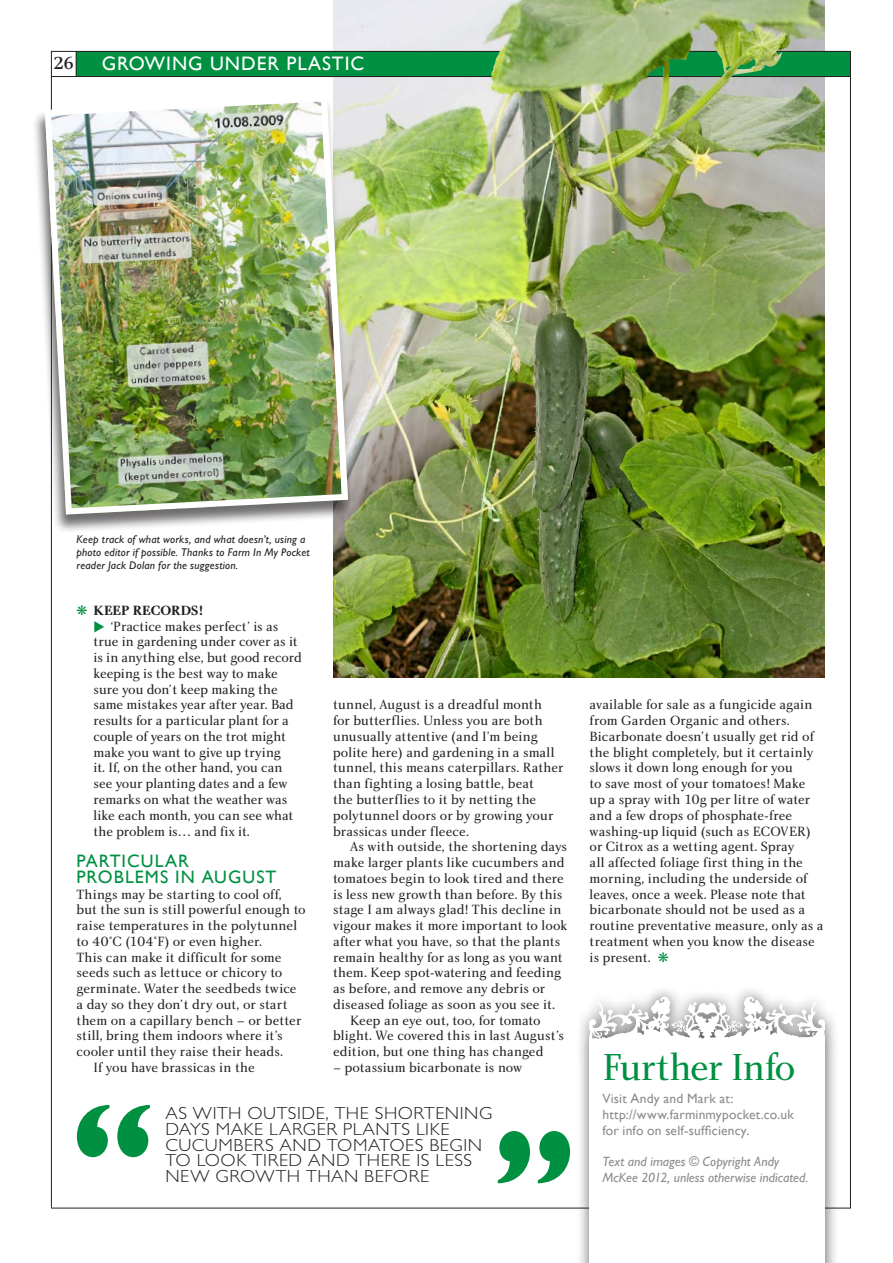
<style>
.page{position:relative;width:893px;height:1263px;background:#fff}
.page>*{position:absolute;margin:0;border:0;box-sizing:border-box;transform-origin:0 0}
.Body_Copy_FIRST_para{font:800 134.7px "Gill Sans";color:#009041;scale:.9 1}
.Body_Copy_FIRST_para-2{font:800 134.7px "Gill Sans";color:#009041;scale:.89 1}
.Small_headline{font:39px "Charlotte Book Plain";letter-spacing:-.03em;color:#009041}
.t1{font:19.5px "Gill Sans";letter-spacing:.05em;color:#fff}
.Crosshead{font:18px/15.8px "Gill Sans";letter-spacing:.055em;color:#009041}
.t2{font:18px "Charlotte Medium Plain";color:#231f20}
.NEW_PULL_QUOTE{font:300 17.55px/15.8px "Gill Sans";letter-spacing:.03em;color:#231f20;scale:1.06 1}
.Body_Copy{font:13.8px/15.8px "Charlotte Book Plain";color:#231f20}
.Body_Copy-2{font:13.8px "Charlotte Bold Plain";color:#231f20}
.Boxed_Copy{font:13.5px "Gill Sans";letter-spacing:.015em;color:#8a8c8f}
.Boxed_Copy-2{font:italic 13.5px/15.8px "Gill Sans";color:#8a8c8f}
.t3{font:italic 11.25px/13.2px "Gill Sans";letter-spacing:.02em;color:#231f20}
.s1{color:#009041}
</style>
<div class="page">
<img style="left:333px;top:0;width:492px;height:678px">
<div style="left:76px;top:51px;width:774px;height:26px;background:#009041"></div>
<hr style="left:51px;top:51px;width:1px;height:1157px;background:#231f20">
<svg style="left:76px;top:52px;width:1px;height:24px"></svg>
<hr style="left:850px;top:51px;width:1px;height:1157px;background:#231f20">
<hr style="left:51px;top:51px;width:799px;height:1px;background:#231f20">
<hr style="left:51px;top:76px;width:799px;height:1px;background:#231f20">
<hr style="left:51px;top:1208px;width:799px;height:1px;background:#231f20">
<div style="left:575px;top:984px;width:264px;height:279px;background:#231f20;opacity:.75"></div>
<img style="left:590px;top:993px;width:235px;height:53px">
<div style="left:590px;top:1046px;width:235px;height:217px;background:#fff"></div>
<div style="left:32px;top:96px;width:321px;height:437px;background:#231f20;opacity:.65"></div>
<img style="left:42px;top:92px;width:309px;height:426px">
<img style="left:491px;top:46px;width:297px;height:41px">
<p class="t2" style="left:53px;top:52px;width:22px">26</p>
<h3 class="t1" style="left:102px;top:52px;width:264px">GROWING UNDER PLASTIC</h3>
<p class="t3" style="left:77px;top:532px;width:235px">Keep track of what works, and what doesn’t, using a photo editor if possible. Thanks to Farm In My Pocket reader Jack Dolan for the suggestion.</p>
<p class="Body_Copy-2" style="left:77px;top:602px;width:128px"><span class="s1">❋</span> KEEP RECORDS!</p>
<p class="Body_Copy" style="left:94px;top:618px;width:210px;text-indent:17px">‘Practice makes perfect’ is as true in gardening under cover as it is in anything else, but good record keeping is the best way to make sure you don’t keep making the same mistakes year after year. Bad results for a particular plant for a couple of years on the trot might make you want to give up trying<br>it. If, on the other hand, you can see your planting dates and a few remarks on what the weather was like each month, you can see what the problem is… and fix it.</p>
<p class="Crosshead" style="left:77px;top:853px;width:201px">PARTICULAR<br>PROBLEMS IN AUGUST</p>
<p class="Body_Copy" style="left:77px;top:886px;width:231px">Things may be starting to cool off, but the sun is still powerful enough to raise temperatures in the polytunnel to 40°C (104°F) or even higher.<br>This can make it difficult for some seeds such as lettuce or chicory to germinate. Water the seedbeds twice a day so they don’t dry out, or start them on a capillary bench – or better still, bring them indoors where it’s cooler until they raise their heads.</p>
<p class="Body_Copy" style="left:94px;top:1059px;width:163px">If you have brassicas in the</p>
<p class="Body_Copy" style="left:333px;top:697px;width:232px">tunnel, August is a dreadful month<br>for butterflies. Unless you are both unusually attentive (and I’m being polite here) and gardening in a small tunnel, this means caterpillars. Rather than fighting a losing battle, beat<br>the butterflies to it by netting the polytunnel doors or by growing your brassicas under fleece.</p>
<p class="Body_Copy" style="left:333px;top:839px;width:236px;text-indent:17px">As with outside, the shortening days make larger plants like cucumbers and tomatoes begin to look tired and there is less new growth than before. By this stage I am always glad! This decline in vigour makes it more important to look after what you have, so that the plants remain healthy for as long as you want them. Keep spot-watering and feeding as before, and remove any debris or diseased foliage as soon as you see it.</p>
<p class="Body_Copy" style="left:333px;top:1012px;width:232px;text-indent:17px">Keep an eye out, too, for tomato blight. We covered this in last August’s edition, but one thing has changed</p>
<p class="Body_Copy" style="left:333px;top:1059px;width:191px">– potassium bicarbonate is now</p>
<p class="Body_Copy_FIRST_para" style="left:69px;top:1074px;width:96px">“</p>
<p class="NEW_PULL_QUOTE" style="left:165px;top:1105px;width:310px">AS WITH OUTSIDE, THE SHORTENING<br>DAYS MAKE LARGER PLANTS LIKE<br>CUCUMBERS AND TOMATOES BEGIN<br>TO LOOK TIRED AND THERE IS LESS</p>
<p class="Body_Copy_FIRST_para-2" style="left:493px;top:1100px;width:96px">”</p>
<p class="NEW_PULL_QUOTE" style="left:165px;top:1168px;width:250px">NEW GROWTH THAN BEFORE</p>
<p class="Body_Copy" style="left:590px;top:697px;width:235px">available for sale as a fungicide again from Garden Organic and others.<br>Bicarbonate doesn’t usually get rid of the blight completely, but it certainly slows it down long enough for you<br>to save most of your tomatoes! Make up a spray with 10g per litre of water and a few drops of phosphate-free washing-up liquid (such as ECOVER) or Citrox as a wetting agent. Spray<br>all affected foliage first thing in the morning, including the underside of leaves, once a week. Please note that bicarbonate should not be used as a routine preventative measure, only as a treatment when you know the disease is present. <span class="s1">❋</span></p>
<p class="Small_headline" style="left:602px;top:1044px;width:195px">Further Info</p>
<p class="Boxed_Copy" style="left:602px;top:1091px;width:132px">Visit Andy and Mark at:</p>
<p class="Boxed_Copy" style="left:602px;top:1107px;width:193px">http://www.farminmypocket.co.uk</p>
<p class="Boxed_Copy" style="left:602px;top:1122px;width:148px">for info on self-sufficiency.</p>
<p class="Boxed_Copy-2" style="left:602px;top:1154px;width:207px">Text and images © Copyright Andy<br>McKee 2012, unless otherwise indicated.</p>
</div>
